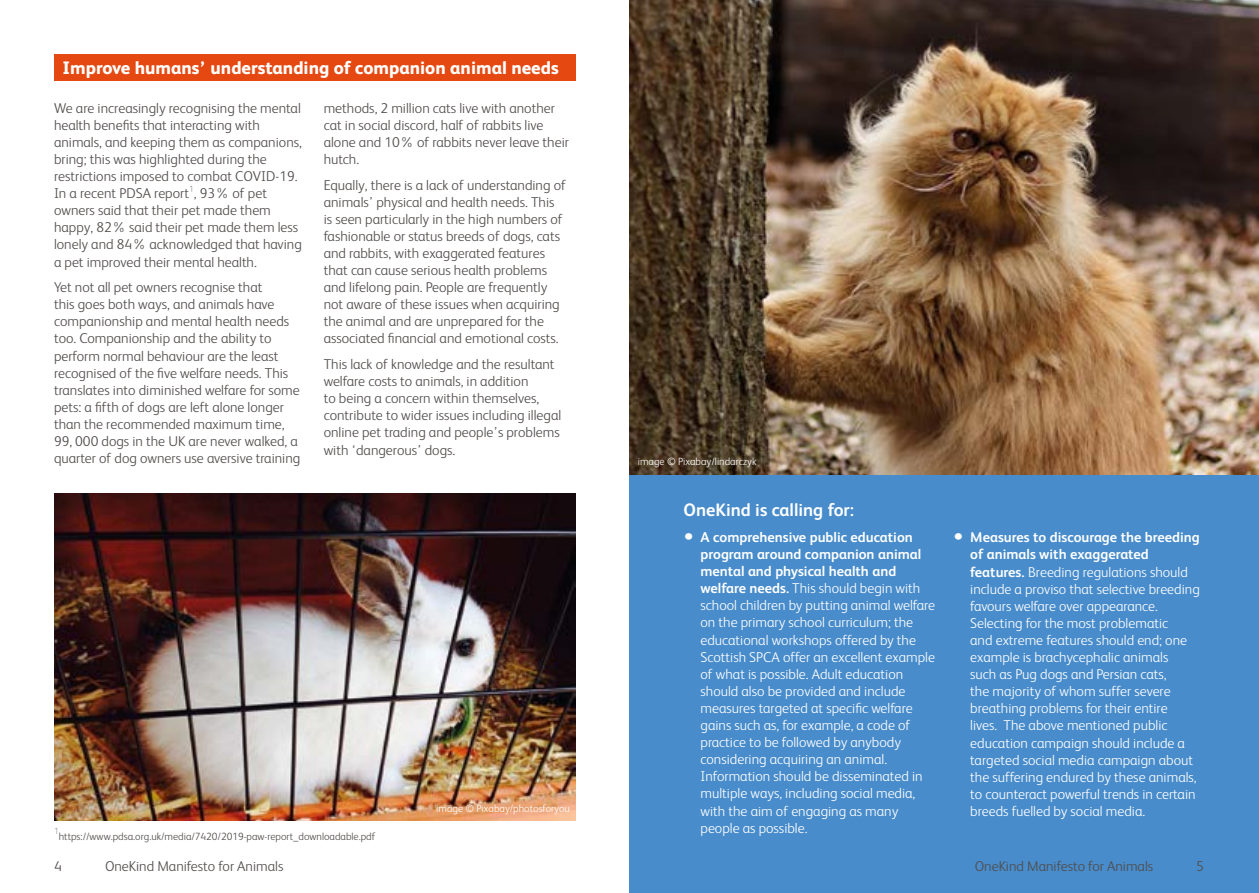
<style>
.page{position:relative;width:1259px;height:893px;background:#fff}
.page>*{position:absolute;margin:0;border:0;box-sizing:border-box;transform-origin:0 0}
.t1{font:800 18px "FS Albert";color:#fff}
.t2{font:700 18px "FS Albert";color:#fff}
.t3{font:300 14.25px/17.1px "FS Albert";color:#504c4a}
.t4{font:300 14.25px/17.1px "FS Albert";color:#fff}
.t5{font:300 10.5px "FS Albert";color:#504c4a}
.t6{font:300 10.5px "FS Albert";color:#fff}
.t7{font:100 9px "FS Albert";color:#504c4a}
.s1{font-size:21px}
.s2{font-weight:700}
</style>
<div class="page">
<div style="left:629px;top:470px;width:630px;height:423px;background:#488ccb"></div>
<div style="left:54px;top:54px;width:521px;height:27px;background:#e54810"></div>
<img style="left:54px;top:493px;width:521px;height:328px">
<img style="left:629px;top:0;width:630px;height:475px">
<p class="t1" style="left:63px;top:55px;width:498px">Improve humans’ understanding of companion animal needs</p>
<p class="t3" style="left:54px;top:99px;width:249px">We are increasingly recognising the mental health benefits that interacting with animals, and keeping them as companions, bring; this was highlighted during the restrictions imposed to combat COVID-19.<br>In a recent PDSA report<sup>1</sup>, 93% of pet owners said that their pet made them happy, 82% said their pet made them less lonely and 84% acknowledged that having a pet improved their mental health.</p>
<p class="t3" style="left:54px;top:278px;width:248px">Yet not all pet owners recognise that<br>this goes both ways, and animals have companionship and mental health needs too. Companionship and the ability to perform normal behaviour are the least recognised of the five welfare needs. This translates into diminished welfare for some pets: a fifth of dogs are left alone longer than the recommended maximum time, 99, 000 dogs in the UK are never walked, a quarter of dog owners use aversive training</p>
<p class="t3" style="left:324px;top:99px;width:247px">methods, 2 million cats live with another cat in social discord, half of rabbits live alone and 10% of rabbits never leave their hutch.</p>
<p class="t3" style="left:324px;top:175px;width:244px">Equally, there is a lack of understanding of animals’ physical and health needs. This is seen particularly in the high numbers of fashionable or status breeds of dogs, cats and rabbits, with exaggerated features that can cause serious health problems and lifelong pain. People are frequently not aware of these issues when acquiring the animal and are unprepared for the associated financial and emotional costs.</p>
<p class="t3" style="left:324px;top:355px;width:239px">This lack of knowledge and the resultant welfare costs to animals, in addition<br>to being a concern within themselves, contribute to wider issues including illegal online pet trading and people’s problems with ‘dangerous’ dogs.</p>
<p class="t6" style="left:436px;top:802px;width:135px">image © Pixabay/photosforyou</p>
<p class="t6" style="left:638px;top:455px;width:120px">image © Pixabay/lindarczyk</p>
<p class="t2" style="left:683px;top:498px;width:172px">OneKind is calling for:</p>
<p class="t4" style="left:700px;top:528px;width:236px;text-indent:-17px"><span class="s1">•</span> <span class="s2">A comprehensive public education program around companion animal mental and physical health and welfare needs.</span> This should begin with school children by putting animal welfare on the primary school curriculum; the educational workshops offered by the Scottish SPCA offer an excellent example of what is possible. Adult education should also be provided and include measures targeted at specific welfare gains such as, for example, a code of practice to be followed by anybody considering acquiring an animal.<br>Information should be disseminated in multiple ways, including social media, with the aim of engaging as many</p>
<p class="t7" style="left:54px;top:825px;width:6px">1</p>
<p class="t4" style="left:700px;top:819px;width:108px">people as possible.</p>
<p class="t5" style="left:59px;top:829px;width:318px">https://www.pdsa.org.uk/media/7420/2019-paw-report_downloadable.pdf</p>
<p class="t4" style="left:970px;top:528px;width:231px;text-indent:-17px"><span class="s1">•</span> <span class="s2">Measures to discourage the breeding of animals with exaggerated features.</span> Breeding regulations should include a proviso that selective breeding favours welfare over appearance.<br>Selecting for the most problematic<br>and extreme features should end; one example is brachycephalic animals<br>such as Pug dogs and Persian cats,<br>the majority of whom suffer severe breathing problems for their entire<br>lives. The above mentioned public education campaign should include a targeted social media campaign about the suffering endured by these animals, to counteract powerful trends in certain breeds fuelled by social media.</p>
<p class="t3" style="left:54px;top:857px;width:9px">4</p>
<p class="t3" style="left:105px;top:857px;width:180px">OneKind Manifesto for Animals</p>
<p class="t3" style="left:975px;top:857px;width:180px">OneKind Manifesto for Animals</p>
<p class="t3" style="left:1196px;top:857px;width:9px">5</p>
</div>
